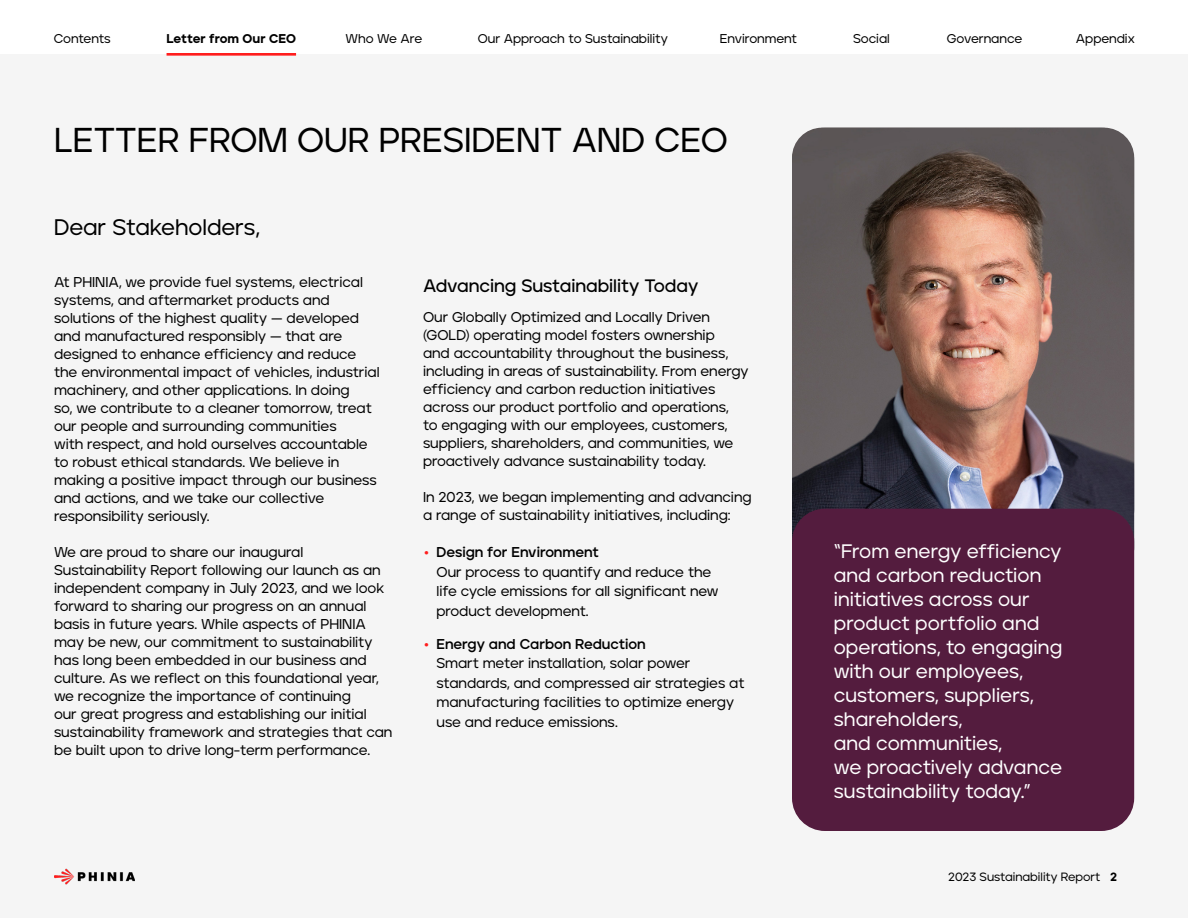
<style>
.page{position:relative;width:1188px;height:918px;background:#fff}
.page>*{position:absolute;margin:0;border:0;box-sizing:border-box;transform-origin:0 0}
.t1{font:500 34.5px "Jeko";color:#000}
.t2{font:500 22.5px "Jeko";letter-spacing:-.005em;color:#000}
.t3{font:500 19.5px/24px "Jeko";letter-spacing:.005em;color:#fff}
.t4{font:600 18px "Jeko";color:#000}
.t5{font:500 14.25px/18px "Jeko";color:#000}
.t6{font:500 12.75px "Jeko";letter-spacing:-.005em;color:#000}
.t7{font:900 12.75px "Jeko";letter-spacing:-.01em;color:#000}
.t8{font:500 12px "Jeko";color:#000}
.s1{font-weight:900;color:#ff1d1d}
.s2{font-weight:700}
.s3{font-weight:900}
</style>
<div class="page">
<div style="left:0;top:54px;width:1188px;height:864px;background:#f5f5f5"></div>
<img style="left:792px;top:128px;width:342px;height:408px">
<div style="left:792px;top:509px;width:342px;height:322px;background:#541c3e;border-radius:33px"></div>
<img style="left:54px;top:868px;width:81px;height:17px">
<hr style="left:167px;top:53px;width:129px;height:3px;background:#ff1d1d">
<p class="t6" style="left:54px;top:30px;width:58px">Contents</p>
<p class="t7" style="left:167px;top:30px;width:131px">Letter from Our CEO</p>
<p class="t6" style="left:346px;top:30px;width:78px">Who We Are</p>
<p class="t6" style="left:478px;top:30px;width:192px">Our Approach to Sustainability</p>
<p class="t6" style="left:720px;top:30px;width:79px">Environment</p>
<p class="t6" style="left:853px;top:30px;width:38px">Social</p>
<p class="t6" style="left:947px;top:30px;width:77px">Governance</p>
<p class="t6" style="left:1076px;top:30px;width:60px">Appendix</p>
<h1 class="t1" style="left:54px;top:120px;width:675px">LETTER FROM OUR PRESIDENT AND CEO</h1>
<h2 class="t2" style="left:54px;top:214px;width:208px">Dear Stakeholders,</h2>
<p class="t5" style="left:54px;top:273px;width:327px">At PHINIA, we provide fuel systems, electrical systems, and aftermarket products and solutions of the highest quality — developed and manufactured responsibly — that are designed to enhance efficiency and reduce the environmental impact of vehicles, industrial machinery, and other applications. In doing<br>so, we contribute to a cleaner tomorrow, treat our people and surrounding communities<br>with respect, and hold ourselves accountable to robust ethical standards. We believe in making a positive impact through our business and actions, and we take our collective responsibility seriously.</p>
<p class="t5" style="left:54px;top:543px;width:340px">We are proud to share our inaugural Sustainability Report following our launch as an independent company in July 2023, and we look forward to sharing our progress on an annual basis in future years. While aspects of PHINIA may be new, our commitment to sustainability has long been embedded in our business and culture. As we reflect on this foundational year, we recognize the importance of continuing<br>our great progress and establishing our initial sustainability framework and strategies that can be built upon to drive long-term performance.</p>
<p class="t4" style="left:423px;top:275px;width:277px">Advancing Sustainability Today</p>
<p class="t5" style="left:423px;top:308px;width:327px">Our Globally Optimized and Locally Driven (GOLD) operating model fosters ownership<br>and accountability throughout the business, including in areas of sustainability. From energy efficiency and carbon reduction initiatives across our product portfolio and operations,<br>to engaging with our employees, customers, suppliers, shareholders, and communities, we proactively advance sustainability today.</p>
<p class="t5" style="left:423px;top:488px;width:330px">In 2023, we began implementing and advancing a range of sustainability initiatives, including:</p>
<p class="t5" style="left:436px;top:543px;width:284px;line-height:19.5px;text-indent:-13px"><span class="s1">•</span> <span class="s2">Design for Environment<br></span>Our process to quantify and reduce the life cycle emissions for all significant new product development.</p>
<p class="t5" style="left:436px;top:634px;width:310px;line-height:19.5px;text-indent:-13px"><span class="s1">•</span> <span class="s2">Energy and Carbon Reduction<br></span>Smart meter installation, solar power standards, and compressed air strategies at manufacturing facilities to optimize energy use and reduce emissions.</p>
<p class="t3" style="left:834px;top:539px;width:230px">“From energy efficiency and carbon reduction initiatives across our product portfolio and operations, to engaging with our employees, customers, suppliers, shareholders,<br>and communities,<br>we proactively advance sustainability today.”</p>
<p class="t8" style="left:948px;top:870px;width:170px">2023 Sustainability Report <span class="s3">2</span></p>
</div>
